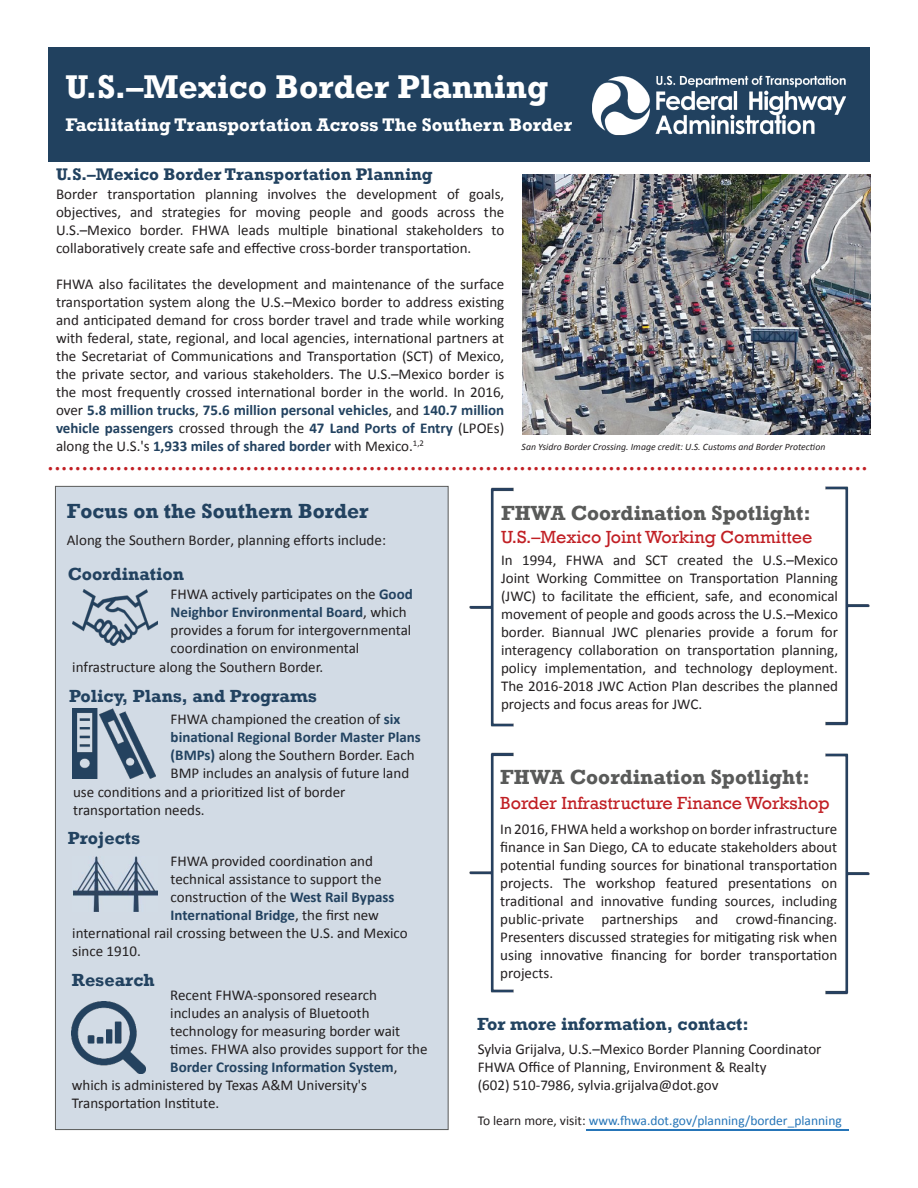
<style>
.page{position:relative;width:918px;height:1188px;background:#fff}
.page>*{position:absolute;margin:0;border:0;box-sizing:border-box;transform-origin:0 0}
.t1{font:700 33.75px "Rockwell";color:#fff}
.t2{font:30px "Minion Pro";color:#c12025}
.t3{font:700 21px "Rockwell";color:#595a59}
.t4{font:700 21px "Rockwell";color:#224260}
.t5{font:700 18.75px "Rockwell";color:#fff}
.t6{font:18px "Rockwell";color:#c12025}
.t7{font:700 18px "Rockwell";color:#224260}
.t8{font:700 18px "Rockwell";color:#224360}
.t9{font:700 17.25px "Rockwell";color:#224260}
.t10{font:15px/18px "Calibri";color:#231f20}
.t11{font:13.5px "Calibri";color:#2675b8}
.t12{font:italic 9.75px "Calibri";color:#231f20}
.s1{font-weight:700;color:#224260}
.s2{color:#231f20}
</style>
<div class="page">
<div style="left:55px;top:486px;width:394px;height:644px;background:#d2dbe5;border:1px solid #595a59"></div>
<div style="left:48px;top:47px;width:822px;height:115px;background:#21415f"></div>
<img style="left:592px;top:75px;width:254px;height:61px">
<img style="left:72px;top:589px;width:86px;height:56px">
<img style="left:72px;top:709px;width:84px;height:70px">
<img style="left:73px;top:857px;width:85px;height:55px">
<img style="left:469px;top:752px;width:45px;height:241px">
<img style="left:469px;top:487px;width:45px;height:240px">
<img style="left:825px;top:753px;width:45px;height:242px">
<img style="left:825px;top:486px;width:45px;height:240px">
<hr style="left:586px;top:1129px;width:263px;height:1px;background:#2675b8">
<img style="left:72px;top:1001px;width:74px;height:72px">
<img style="left:523px;top:174px;width:348px;height:261px">
<p class="t1" style="left:65px;top:66px;width:484px">U.S.–Mexico Border Planning</p>
<p class="t5" style="left:65px;top:114px;width:508px">Facilitating Transportation Across The Southern Border</p>
<p class="t9" style="left:56px;top:164px;width:378px">U.S.–Mexico Border Transportation Planning</p>
<p class="t10" style="left:56px;top:185px;width:450px;text-align:justify">Border transportation planning involves the development of goals, objectives, and strategies for moving people and goods across the U.S.–Mexico border. FHWA leads multiple binational stakeholders to collaboratively create safe and effective cross-border transportation.</p>
<p class="t10" style="left:56px;top:275px;width:450px;text-align:justify">FHWA also facilitates the development and maintenance of the surface transportation system along the U.S.–Mexico border to address existing and anticipated demand for cross border travel and trade while working with federal, state, regional, and local agencies, international partners at the Secretariat of Communications and Transportation (SCT) of Mexico, the private sector, and various stakeholders. The U.S.–Mexico border is the most frequently crossed international border in the world. In 2016, over <span class="s1">5.8 million trucks</span>, <span class="s1">75.6 million personal vehicles</span>, and <span class="s1">140.7 million vehicle passengers</span> crossed through the <span class="s1">47 Land Ports of Entry</span> (LPOEs) along the U.S.'s <span class="s1">1,933 miles of shared border</span> with Mexico.<sup>1,2</sup></p>
<p class="t12" style="left:522px;top:440px;width:305px">San Ysidro Border Crossing. Image credit: U.S. Customs and Border Protection</p>
<p class="t2" style="left:47px;top:440px;width:822px">........................................................................................................................</p>
<p class="t4" style="left:67px;top:498px;width:303px">Focus on the Southern Border</p>
<p class="t10" style="left:67px;top:531px;width:321px">Along the Southern Border, planning efforts include:</p>
<p class="t3" style="left:501px;top:500px;width:311px">FHWA Coordination Spotlight:</p>
<p class="t6" style="left:501px;top:527px;width:313px">U.S.–Mexico Joint Working Committee</p>
<p class="t10" style="left:501px;top:551px;width:338px;text-align:justify">In 1994, FHWA and SCT created the U.S.–Mexico Joint Working Committee on Transportation Planning (JWC) to facilitate the efficient, safe, and economical movement of people and goods across the U.S.–Mexico border. Biannual JWC plenaries provide a forum for interagency collaboration on transportation planning, policy implementation, and technology deployment.<br>The 2016-2018 JWC Action Plan describes the planned projects and focus areas for JWC.</p>
<p class="t7" style="left:68px;top:563px;width:118px">Coordination</p>
<p class="t10" style="left:171px;top:585px;width:244px">FHWA actively participates on the <span class="s1">Good Neighbor Environmental Board</span>, which provides a forum for intergovernmental coordination on environmental</p>
<p class="t10" style="left:72px;top:658px;width:253px">infrastructure along the Southern Border.</p>
<p class="t7" style="left:69px;top:685px;width:250px">Policy, Plans, and Programs</p>
<p class="t10" style="left:171px;top:710px;width:252px">FHWA championed the creation of <span class="s1">six binational Regional Border Master Plans (BMPs)</span> along the Southern Border. Each BMP includes an analysis of future land</p>
<p class="t10" style="left:73px;top:783px;width:274px">use conditions and a prioritized list of border transportation needs.</p>
<p class="t10" style="left:171px;top:852px;width:225px">FHWA provided coordination and technical assistance to support the construction of the <span class="s1">West Rail Bypass International Bridge</span>, the first new</p>
<p class="t7" style="left:68px;top:827px;width:74px">Projects</p>
<p class="t10" style="left:72px;top:924px;width:337px">international rail crossing between the U.S. and Mexico since 1910.</p>
<p class="t7" style="left:72px;top:969px;width:84px">Research</p>
<p class="t10" style="left:170px;top:986px;width:259px">Recent FHWA-sponsored research includes an analysis of Bluetooth technology for measuring border wait times. FHWA also provides support for the <span class="s1">Border Crossing Information System</span>,</p>
<p class="t10" style="left:72px;top:1076px;width:297px">which is administered by Texas A&amp;M University's<br>Transportation Institute.</p>
<p class="t3" style="left:500px;top:764px;width:311px">FHWA Coordination Spotlight:</p>
<p class="t6" style="left:500px;top:793px;width:331px">Border Infrastructure Finance Workshop</p>
<p class="t10" style="left:500px;top:820px;width:338px;text-align:justify">In 2016, FHWA held a workshop on border infrastructure finance in San Diego, CA to educate stakeholders about potential funding sources for binational transportation projects. The workshop featured presentations on traditional and innovative funding sources, including public-private partnerships and crowd-financing.<br>Presenters discussed strategies for mitigating risk when using innovative financing for border transportation projects.</p>
<p class="t8" style="left:477px;top:1013px;width:273px">For more information, contact:</p>
<p class="t10" style="left:478px;top:1040px;width:345px">Sylvia Grijalva, U.S.–Mexico Border Planning Coordinator</p>
<p class="t10" style="left:478px;top:1058px;width:290px">FHWA Office of Planning, Environment &amp; Realty</p>
<p class="t10" style="left:478px;top:1076px;width:242px">(602) 510-7986, sylvia.grijalva@dot.gov</p>
<p class="t11" style="left:478px;top:1112px;width:366px"><span class="s2">To learn more, visit:</span> www.fhwa.dot.gov/planning/border_planning</p>
</div>
